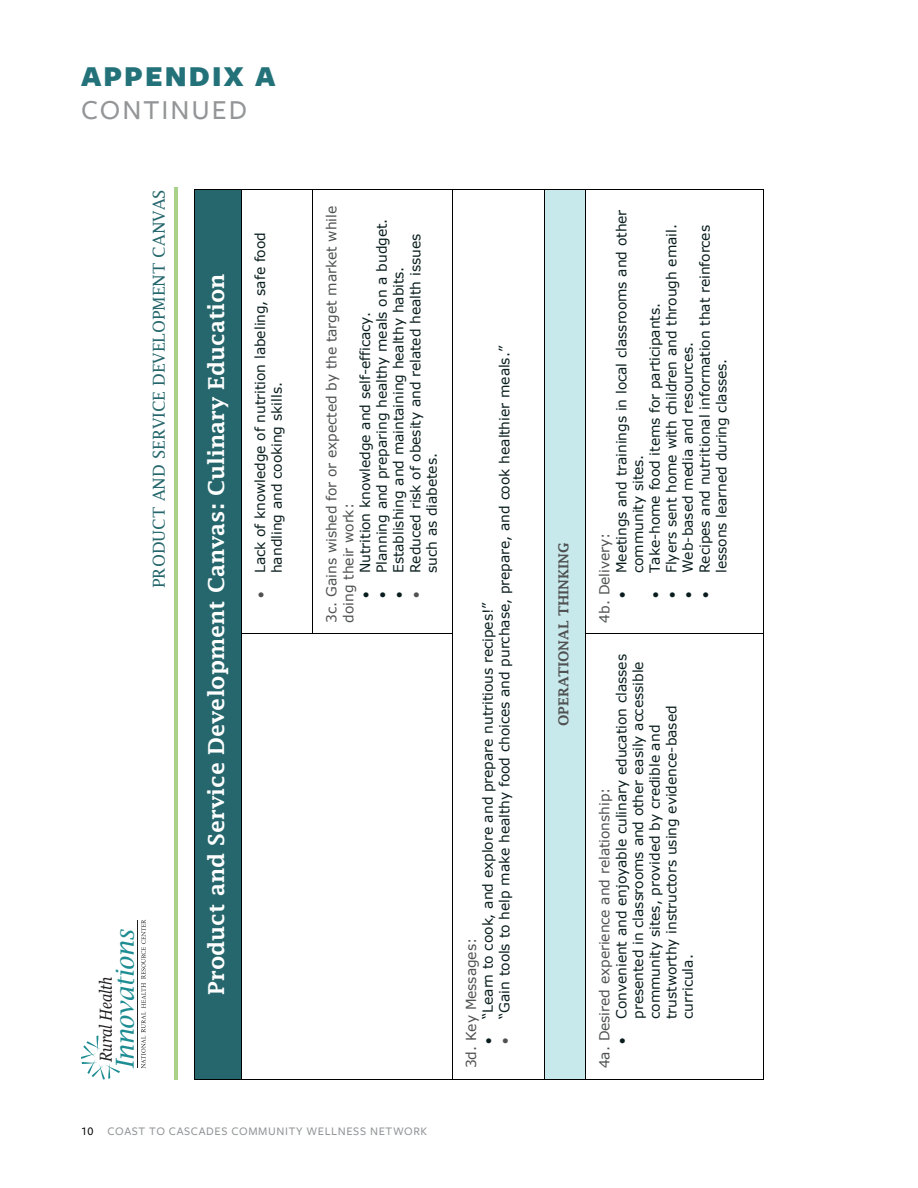
<style>
.page{position:relative;width:918px;height:1188px;background:#fff}
.page>*{position:absolute;margin:0;border:0;box-sizing:border-box;transform-origin:0 0}
.t1{font:900 30px "Freight Sans Pro";letter-spacing:.07em;color:#237279}
.t2{font:500 28.5px "Freight Sans Pro";letter-spacing:.07em;color:#939597}
.t3{font:italic 24.9px "Lucida Bright";color:#1e8d93}
.t4{font:600 22.05px "Lucida Fax";letter-spacing:-.005em;color:#fff}
.t5{font:italic 17.25px "Georgia";color:#221f1f;scale:.84 1}
.t6{font:16.5px "Lucida Fax";color:#25676c}
.t7{font:13.8px/16.6px "Verdana";letter-spacing:-.005em;color:#0a1d1e}
.t8{font:13.8px/16.8px "Verdana";letter-spacing:-.005em;color:#505152}
.t9{font:600 13.8px "Lucida Fax";letter-spacing:-.005em;color:#505152}
.t10{font:500 12px "Freight Sans Pro";letter-spacing:.05em;color:#939597}
.s1{color:#505152}
.s2{color:#000}
</style>
<div class="page">
<hr style="left:174px;top:187px;width:4px;height:893px;background:#a9d189">
<svg style="left:81px;top:1036px;width:39px;height:43px"></svg>
<svg style="left:141px;top:920px;width:5px;height:148px"></svg>
<hr style="left:137px;top:921px;width:1px;height:147px;background:#221f1f">
<div style="left:196px;top:200px;width:33px;height:868px;background:#25676c"></div>
<hr style="left:195px;top:190px;width:1px;height:889px;background:#25676c">
<div style="left:229px;top:189px;width:12px;height:890px;background:#25676c"></div>
<hr style="left:196px;top:1079px;width:45px;height:1px;background:#000">
<hr style="left:196px;top:189px;width:45px;height:1px;background:#000">
<hr style="left:241px;top:634px;width:1px;height:445px;background:#000">
<hr style="left:241px;top:190px;width:1px;height:443px;background:#000">
<hr style="left:251px;top:1079px;width:62px;height:1px;background:#000">
<hr style="left:251px;top:633px;width:62px;height:1px;background:#000">
<hr style="left:251px;top:189px;width:62px;height:1px;background:#000">
<hr style="left:313px;top:190px;width:1px;height:443px;background:#000">
<hr style="left:323px;top:1079px;width:129px;height:1px;background:#000">
<hr style="left:323px;top:633px;width:129px;height:1px;background:#000">
<hr style="left:323px;top:189px;width:129px;height:1px;background:#000">
<hr style="left:452px;top:634px;width:1px;height:445px;background:#000">
<hr style="left:452px;top:190px;width:1px;height:443px;background:#000">
<hr style="left:462px;top:1079px;width:83px;height:1px;background:#000">
<hr style="left:462px;top:189px;width:83px;height:1px;background:#000">
<div style="left:545px;top:190px;width:41px;height:889px;background:#c8e9eb"></div>
<hr style="left:555px;top:1079px;width:31px;height:1px;background:#000">
<hr style="left:555px;top:189px;width:31px;height:1px;background:#000">
<hr style="left:586px;top:634px;width:1px;height:445px;background:#000">
<hr style="left:586px;top:190px;width:1px;height:443px;background:#000">
<hr style="left:596px;top:1079px;width:167px;height:1px;background:#000">
<hr style="left:763px;top:634px;width:1px;height:445px;background:#000">
<hr style="left:596px;top:633px;width:167px;height:1px;background:#000">
<hr style="left:763px;top:190px;width:1px;height:443px;background:#000">
<hr style="left:596px;top:189px;width:167px;height:1px;background:#000">
<h1 class="t1" style="left:81px;top:55px;width:196px">APPENDIX A</h1>
<h2 class="t2" style="left:81px;top:90px;width:168px">CONTINUED</h2>
<p class="t6" style="left:149px;top:588px;width:400px;rotate:-90deg">PRODUCT AND SERVICE DEVELOPMENT CANVAS</p>
<h3 class="t3" style="left:111px;top:1069px;width:141px;rotate:-90deg">Innovations</h3>
<p class="t5" style="left:93px;top:1062px;width:103px;rotate:-90deg">Rural Health</p>
<h3 class="t4" style="left:204px;top:995px;width:723px;rotate:-90deg">Product and Service Development Canvas: Culinary Education</h3>
<p class="t7" style="left:252px;top:573px;width:342px;text-indent:-25px;rotate:-90deg"><span class="s1">•</span> Lack of knowledge of nutrition labeling, safe food handling and cooking skills.</p>
<p class="t8" style="left:323px;top:623px;width:418px;rotate:-90deg">3c. Gains wished for or expected by the target market while doing their work:</p>
<p class="t7" style="left:373px;top:598px;width:381px;rotate:-90deg">• Planning and preparing healthy meals on a budget.</p>
<p class="t7" style="left:407px;top:573px;width:341px;text-indent:-25px;rotate:-90deg"><span class="s1">•</span> Reduced risk of obesity and related health issues such as diabetes.</p>
<p class="t7" style="left:390px;top:598px;width:333px;rotate:-90deg">• Establishing and maintaining healthy habits.</p>
<p class="t7" style="left:357px;top:598px;width:288px;rotate:-90deg">• Nutrition knowledge and self-efficacy.</p>
<p class="t10" style="left:81px;top:1123px;width:348px"><span class="s2">10</span> COAST TO CASCADES COMMUNITY WELLNESS NETWORK</p>
<p class="t7" style="left:496px;top:1044px;width:699px;rotate:-90deg"><span class="s1">•</span> “Gain tools to help make healthy food choices and purchase, prepare, and cook healthier meals.”</p>
<p class="t7" style="left:479px;top:1044px;width:443px;rotate:-90deg">• “Learn to cook, and explore and prepare nutritious recipes!”</p>
<p class="t8" style="left:463px;top:1068px;width:132px;rotate:-90deg">3d. Key Messages:</p>
<p class="t9" style="left:556px;top:726px;width:185px;rotate:-90deg">OPERATIONAL THINKING</p>
<p class="t7" style="left:613px;top:573px;width:365px;text-indent:-25px;rotate:-90deg">• Meetings and trainings in local classrooms and other community sites.</p>
<p class="t7" style="left:696px;top:573px;width:350px;text-indent:-25px;rotate:-90deg">• Recipes and nutritional information that reinforces lessons learned during classes.</p>
<p class="t7" style="left:663px;top:598px;width:375px;rotate:-90deg">• Flyers sent home with children and through email.</p>
<p class="t7" style="left:646px;top:598px;width:296px;rotate:-90deg">• Take-home food items for participants.</p>
<p class="t7" style="left:680px;top:598px;width:257px;rotate:-90deg">• Web-based media and resources.</p>
<p class="t8" style="left:596px;top:623px;width:92px;rotate:-90deg">4b. Delivery:</p>
<p class="t7" style="left:613px;top:1019px;width:366px;text-indent:-25px;rotate:-90deg">• Convenient and enjoyable culinary education classes presented in classrooms and other easily accessible community sites, provided by credible and trustworthy instructors using evidence-based curricula.</p>
<p class="t8" style="left:596px;top:1068px;width:282px;rotate:-90deg">4a. Desired experience and relationship:</p>
</div>
